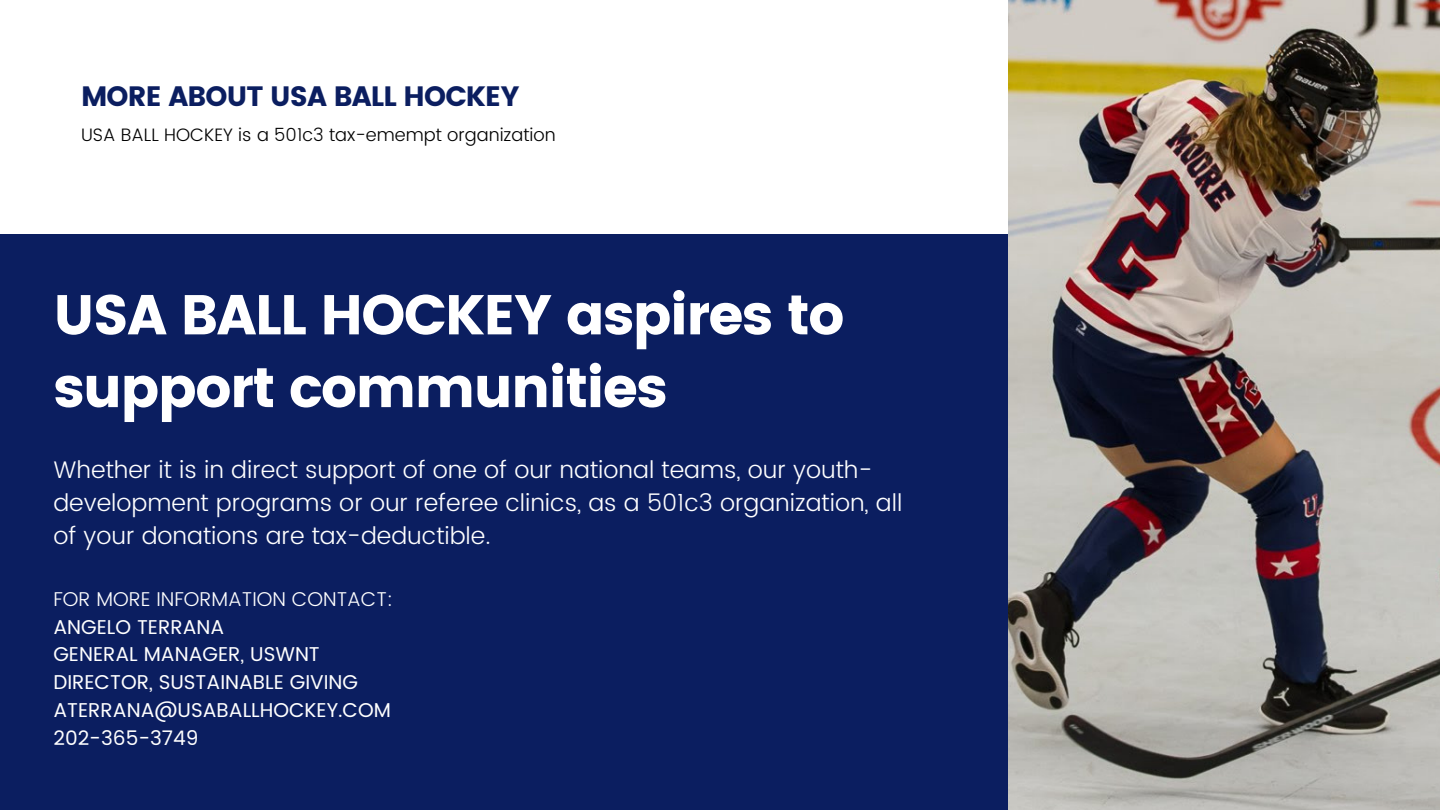
<style>
.page{position:relative;width:1440px;height:810px;background:#0b1e60}
.page>*{position:absolute;margin:0;border:0;box-sizing:border-box;transform-origin:0 0}
.t1{font:56px/72.8px "Poppins";letter-spacing:-.03em;color:#fff}
.t2{font:28px "Poppins";letter-spacing:-.03em;color:#0b1e60}
.t3{font:300 24px/33px "Poppins";color:#fff}
.t4{font:20px "Poppins";color:#fff}
.t5{font:300 20px "Poppins";color:#fff}
.t6{font:300 18px "Poppins";color:#000}
</style>
<div class="page">
<div style="left:0;top:0;width:1440px;height:233px;background:#fff"></div>
<img style="left:1008px;top:0;width:432px;height:810px">
<p class="t2" style="left:81px;top:80px;width:440px">MORE ABOUT USA BALL HOCKEY</p>
<p class="t6" style="left:81px;top:124px;width:476px">USA BALL HOCKEY is a 501c3 tax-emempt organization</p>
<p class="t1" style="left:53px;top:279px;width:793px">USA BALL HOCKEY aspires to support communities</p>
<p class="t3" style="left:53px;top:453px;width:851px">Whether it is in direct support of one of our national teams, our youth&shy;development programs or our referee clinics, as a 501c3 organization, all of your donations are tax-deductible.</p>
<p class="t5" style="left:53px;top:587px;width:341px">FOR MORE INFORMATION CONTACT:</p>
<p class="t4" style="left:53px;top:615px;width:172px">ANGELO TERRANA</p>
<p class="t4" style="left:53px;top:643px;width:268px">GENERAL MANAGER, USWNT</p>
<p class="t4" style="left:53px;top:671px;width:306px">DIRECTOR, SUSTAINABLE GIVING</p>
<p class="t4" style="left:53px;top:698px;width:339px">ATERRANA@USABALLHOCKEY.COM</p>
<p class="t4" style="left:53px;top:726px;width:147px">202-365-3749</p>
</div>
